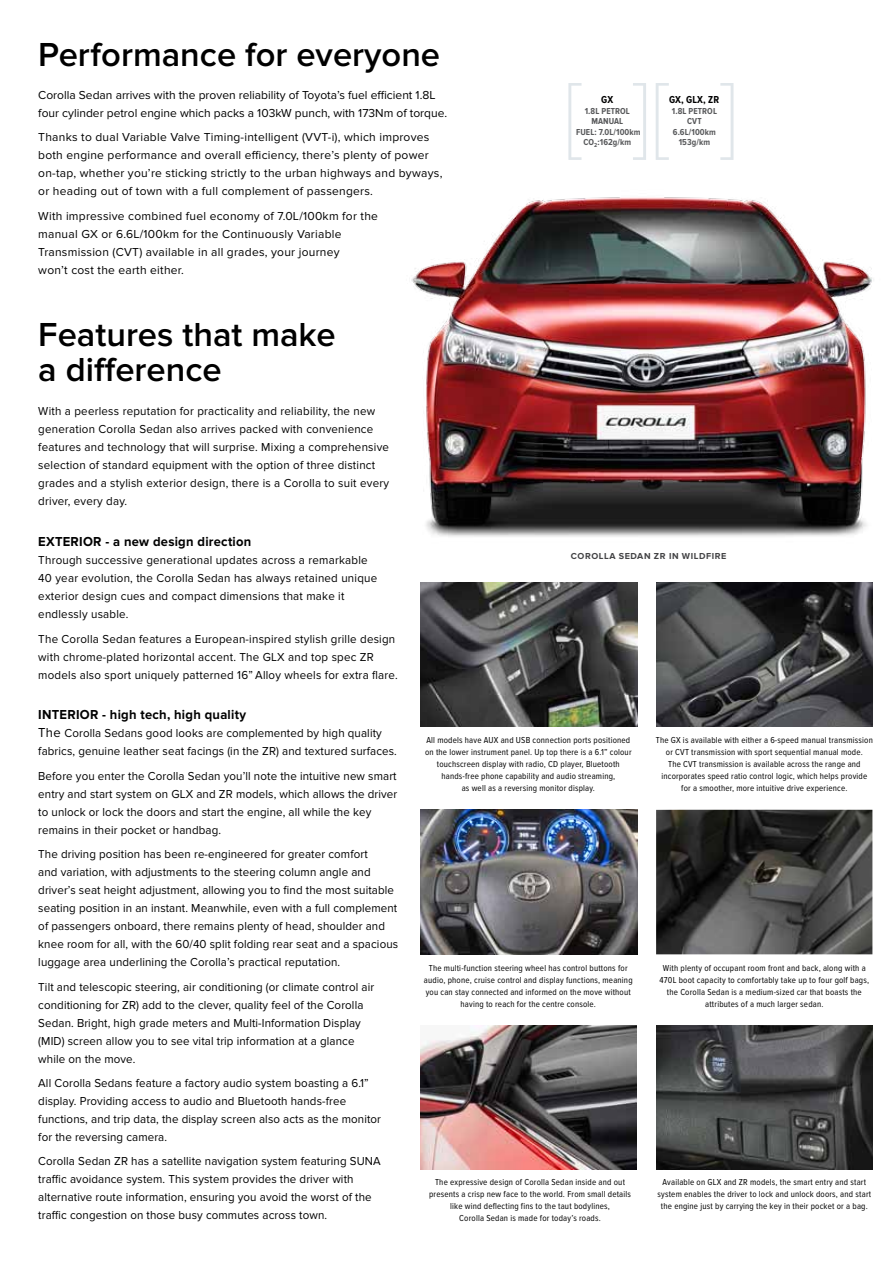
<style>
.page{position:relative;width:885px;height:1263px;background:#fff}
.page>*{position:absolute;margin:0;border:0;box-sizing:border-box;transform-origin:0 0}
.t1{font:600 34.5px/34.5px "Proxima Nova";color:#000}
.t2{font:700 13.5px "Proxima Nova";letter-spacing:.02em;color:#000;scale:.96 1}
.t3{font:12px/18px "Proxima Nova";letter-spacing:.01em;color:#000;scale:.96 1}
.t4{font:12px/18px "Proxima Nova";letter-spacing:.01em;color:#000}
.t5{font:700 10.5px "Proxima Nova Cond";letter-spacing:.01em;color:#000}
.t6{font:9px/12px "Proxima Nova Cond";letter-spacing:.02em;color:#000;text-align:center}
.t7{font:700 9px/10.5px "Proxima Nova Cond";letter-spacing:.01em;color:#58595b;text-align:center}
.t8{font:700 9px "Proxima Nova";letter-spacing:.06em;color:#434345}
.s1{font-size:13.5px}
</style>
<div class="page">
<img style="left:411px;top:197px;width:463px;height:340px">
<img style="left:656px;top:583px;width:216px;height:144px">
<img style="left:656px;top:810px;width:216px;height:144px">
<img style="left:420px;top:583px;width:217px;height:144px">
<img style="left:420px;top:1025px;width:216px;height:144px">
<img style="left:656px;top:1025px;width:216px;height:144px">
<img style="left:420px;top:810px;width:217px;height:144px">
<svg style="left:656px;top:83px;width:77px;height:77px"></svg>
<svg style="left:568px;top:83px;width:78px;height:77px"></svg>
<h1 class="t1" style="left:38px;top:38px;width:403px">Performance for everyone</h1>
<p class="t4" style="left:38px;top:86px;width:410px">Corolla Sedan arrives with the proven reliability of Toyota’s fuel efficient 1.8L four cylinder petrol engine which packs a 103kW punch, with 173Nm of torque.</p>
<p class="t4" style="left:38px;top:129px;width:405px">Thanks to dual Variable Valve Timing-intelligent (VVT-i), which improves both engine performance and overall efficiency, there’s plenty of power on-tap, whether you’re sticking strictly to the urban highways and byways, or heading out of town with a full complement of passengers.</p>
<p class="t4" style="left:38px;top:207px;width:341px">With impressive combined fuel economy of 7.0L/100km for the manual GX or 6.6L/100km for the Continuously Variable Transmission (CVT) available in all grades, your journey<br>won’t cost the earth either.</p>
<h1 class="t1" style="left:38px;top:318px;width:299px">Features that make a difference</h1>
<p class="t5" style="left:601px;top:93px;width:14px">GX</p>
<p class="t7" style="left:576px;top:106px;width:66px">1.8L PETROL<br>MANUAL<br>FUEL: 7.0L/100km<br>CO<sub>2</sub>:162g/km</p>
<p class="t5" style="left:669px;top:93px;width:52px">GX, GLX, ZR</p>
<p class="t7" style="left:671px;top:106px;width:47px">1.8L PETROL<br>CVT<br>6.6L/100km<br>153g/km</p>
<p class="t3" style="left:38px;top:402px;width:367px">With a peerless reputation for practicality and reliability, the new generation Corolla Sedan also arrives packed with convenience features and technology that will surprise. Mixing a comprehensive selection of standard equipment with the option of three distinct grades and a stylish exterior design, there is a Corolla to suit every driver, every day.</p>
<p class="t2" style="left:38px;top:534px;width:223px">EXTERIOR - a new design direction</p>
<p class="t3" style="left:38px;top:551px;width:354px">Through successive generational updates across a remarkable 40 year evolution, the Corolla Sedan has always retained unique exterior design cues and compact dimensions that make it endlessly usable.</p>
<p class="t3" style="left:38px;top:630px;width:376px">The Corolla Sedan features a European-inspired stylish grille design with chrome-plated horizontal accent. The GLX and top spec ZR models also sport uniquely patterned 16” Alloy wheels for extra flare.</p>
<p class="t2" style="left:38px;top:707px;width:218px">INTERIOR - high tech, high quality</p>
<p class="t3" style="left:38px;top:725px;width:375px"><span class="s1">The</span> Corolla Sedans good looks are complemented by high quality fabrics, genuine leather seat facings (in the ZR) and textured surfaces.</p>
<p class="t3" style="left:38px;top:767px;width:375px">Before you enter the Corolla Sedan you’ll note the intuitive new smart entry and start system on GLX and ZR models, which allows the driver to unlock or lock the doors and start the engine, all while the key remains in their pocket or handbag.</p>
<p class="t3" style="left:38px;top:845px;width:376px">The driving position has been re-engineered for greater comfort<br>and variation, with adjustments to the steering column angle and driver’s seat height adjustment, allowing you to find the most suitable seating position in an instant. Meanwhile, even with a full complement of passengers onboard, there remains plenty of head, shoulder and knee room for all, with the 60/40 split folding rear seat and a spacious luggage area underlining the Corolla’s practical reputation.</p>
<p class="t3" style="left:38px;top:978px;width:351px">Tilt and telescopic steering, air conditioning (or climate control air conditioning for ZR) add to the clever, quality feel of the Corolla Sedan. Bright, high grade meters and Multi-Information Display (MID) screen allow you to see vital trip information at a glance while on the move.</p>
<p class="t3" style="left:38px;top:1074px;width:358px">All Corolla Sedans feature a factory audio system boasting a 6.1” display. Providing access to audio and Bluetooth hands-free functions, and trip data, the display screen also acts as the monitor for the reversing camera.</p>
<p class="t3" style="left:38px;top:1152px;width:358px">Corolla Sedan ZR has a satellite navigation system featuring SUNA traffic avoidance system. This system provides the driver with alternative route information, ensuring you avoid the worst of the traffic congestion on those busy commutes across town.</p>
<p class="t8" style="left:571px;top:550px;width:157px">COROLLA SEDAN ZR IN WILDFIRE</p>
<p class="t6" style="left:425px;top:734px;width:208px">All models have AUX and USB connection ports positioned on the lower instrument panel. Up top there is a 6.1” colour touchscreen display with radio, CD player, Bluetooth hands-free phone capability and audio streaming,<br>as well as a reversing monitor display.</p>
<p class="t6" style="left:655px;top:734px;width:218px">The GX is available with either a 6-speed manual transmission or CVT transmission with sport sequential manual mode.<br>The CVT transmission is available across the range and incorporates speed ratio control logic, which helps provide for a smoother, more intuitive drive experience.</p>
<p class="t6" style="left:424px;top:962px;width:210px">The multi-function steering wheel has control buttons for audio, phone, cruise control and display functions, meaning you can stay connected and informed on the move without having to reach for the centre console.</p>
<p class="t6" style="left:659px;top:962px;width:211px">With plenty of occupant room front and back, along with a 470L boot capacity to comfortably take up to four golf bags, the Corolla Sedan is a medium-sized car that boasts the attributes of a much larger sedan.</p>
<p class="t6" style="left:429px;top:1176px;width:203px">The expressive design of Corolla Sedan inside and out presents a crisp new face to the world. From small details like wind deflecting fins to the taut bodylines,<br>Corolla Sedan is made for today’s roads.</p>
<p class="t6" style="left:657px;top:1176px;width:215px">Available on GLX and ZR models, the smart entry and start system enables the driver to lock and unlock doors, and start the engine just by carrying the key in their pocket or a bag.</p>
</div>
